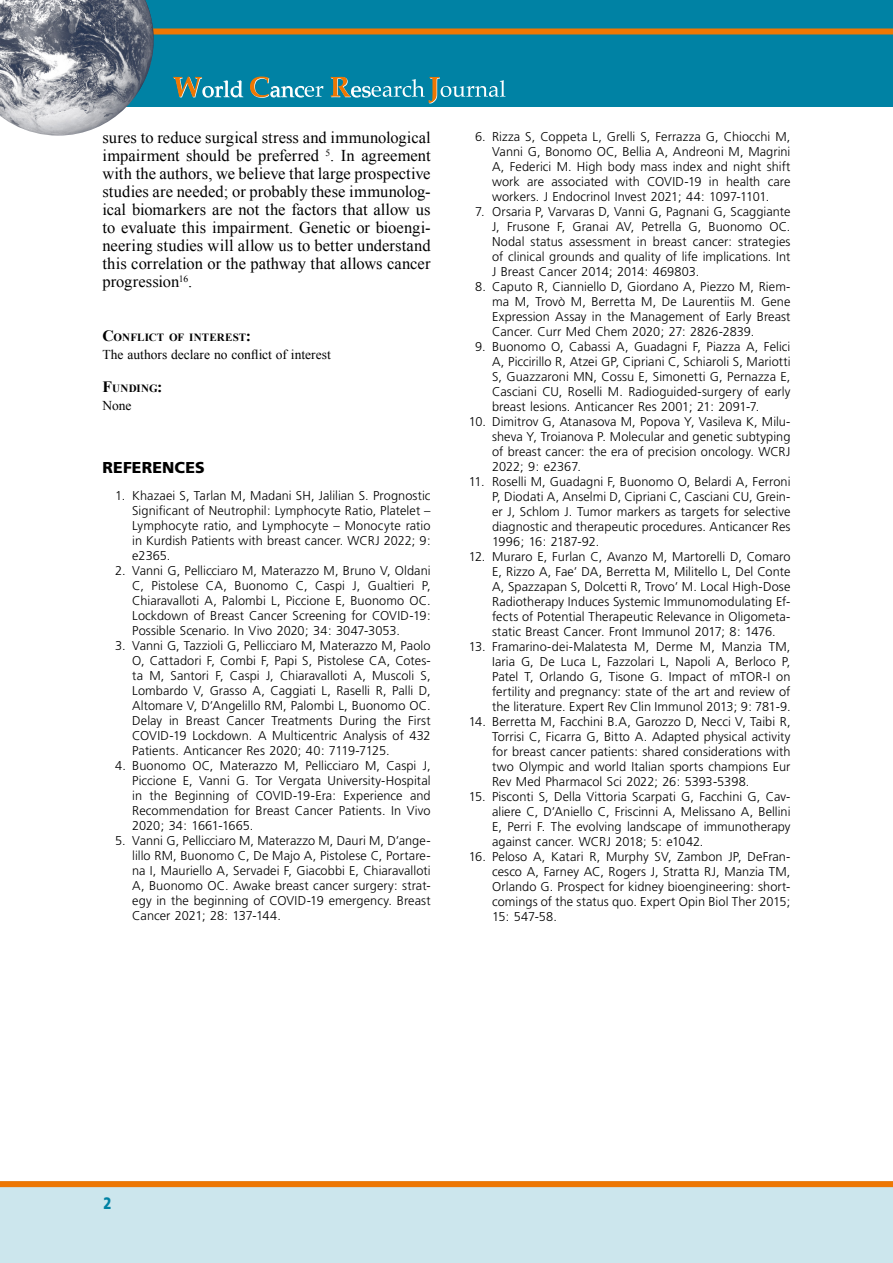
<style>
.page{position:relative;width:893px;height:1263px;background:#fff}
.page>*{position:absolute;margin:0;border:0;box-sizing:border-box;transform-origin:0 0}
.t1{font:16.5px/18px "Times New Roman";color:#000;text-align:justify}
.t2{font:900 16.5px "Frutiger";color:#0082a4;scale:.8 1}
.t3{font:900 15.75px "Frutiger";letter-spacing:.015em;color:#000}
.t4{font:13.5px "Times New Roman";letter-spacing:-.005em;color:#000}
.t5{font:300 12.75px/15px "Frutiger";letter-spacing:.005em;color:#000;text-align:justify}
.t6{font:700 10.95px "Times New Roman";letter-spacing:.015em;color:#000}
.s1{font-size:15.75px}
</style>
<div class="page">
<div style="left:0;top:0;width:893px;height:106px;background:#0082a4"></div>
<div style="left:0;top:1181px;width:893px;height:82px;background:#cce6ed"></div>
<div style="left:0;top:28px;width:893px;height:6px;background:#ed7703"></div>
<div style="left:0;top:1181px;width:893px;height:6px;background:#ed7703"></div>
<img style="left:0;top:0;width:154px;height:136px">
<svg style="left:173px;top:77px;width:70px;height:21px"></svg>
<svg style="left:250px;top:77px;width:73px;height:21px"></svg>
<svg style="left:331px;top:77px;width:174px;height:26px"></svg>
<p class="t1" style="left:102px;top:129px;width:330px">sures to reduce surgical stress and immunological impairment should be preferred <sup>5</sup>. In agreement with the authors, we believe that large prospective studies are needed; or probably these immunolog&shy;ical biomarkers are not the factors that allow us to evaluate this impairment. Genetic or bioengi&shy;neering studies will allow us to better understand this correlation or the pathway that allows cancer progression<sup>16</sup>.</p>
<p class="t6" style="left:102px;top:330px;width:150px"><span class="s1">C</span>ONFLICT OF INTEREST<span class="s1">:</span></p>
<p class="t4" style="left:102px;top:346px;width:230px">The authors declare no conflict of interest</p>
<p class="t6" style="left:102px;top:381px;width:62px"><span class="s1">F</span>UNDING<span class="s1">:</span></p>
<p class="t4" style="left:102px;top:397px;width:30px">None</p>
<p class="t3" style="left:102px;top:458px;width:104px">REFERENCES</p>
<p class="t5" style="left:132px;top:489px;width:300px;text-indent:-17px">1. Khazaei S, Tarlan M, Madani SH, Jalilian S. Prognostic Significant of Neutrophil: Lymphocyte Ratio, Platelet – Lymphocyte ratio, and Lymphocyte – Monocyte ratio in Kurdish Patients with breast cancer. WCRJ 2022; 9: e2365.</p>
<p class="t5" style="left:132px;top:564px;width:300px;text-indent:-17px">2. Vanni G, Pellicciaro M, Materazzo M, Bruno V, Oldani C, Pistolese CA, Buonomo C, Caspi J, Gualtieri P, Chiaravalloti A, Palombi L, Piccione E, Buonomo OC.<br>Lockdown of Breast Cancer Screening for COVID-19:<br>Possible Scenario. In Vivo 2020; 34: 3047-3053.</p>
<p class="t5" style="left:132px;top:639px;width:300px;text-indent:-17px">3. Vanni G, Tazzioli G, Pellicciaro M, Materazzo M, Paolo O, Cattadori F, Combi F, Papi S, Pistolese CA, Cotes&shy;ta M, Santori F, Caspi J, Chiaravalloti A, Muscoli S, Lombardo V, Grasso A, Caggiati L, Raselli R, Palli D, Altomare V, D’Angelillo RM, Palombi L, Buonomo OC.<br>Delay in Breast Cancer Treatments During the First COVID-19 Lockdown. A Multicentric Analysis of 432<br>Patients. Anticancer Res 2020; 40: 7119-7125.</p>
<p class="t5" style="left:132px;top:759px;width:300px;text-indent:-17px">4. Buonomo OC, Materazzo M, Pellicciaro M, Caspi J, Piccione E, Vanni G. Tor Vergata University-Hospital in the Beginning of COVID-19-Era: Experience and Recommendation for Breast Cancer Patients. In Vivo 2020; 34: 1661-1665.</p>
<p class="t5" style="left:132px;top:834px;width:300px;text-indent:-17px">5. Vanni G, Pellicciaro M, Materazzo M, Dauri M, D’ange&shy;lillo RM, Buonomo C, De Majo A, Pistolese C, Portare&shy;na I, Mauriello A, Servadei F, Giacobbi E, Chiaravalloti A, Buonomo OC. Awake breast cancer surgery: strat&shy;egy in the beginning of COVID-19 emergency. Breast Cancer 2021; 28: 137-144.</p>
<p class="t5" style="left:492px;top:129px;width:300px;text-indent:-17px">6. Rizza S, Coppeta L, Grelli S, Ferrazza G, Chiocchi M, Vanni G, Bonomo OC, Bellia A, Andreoni M, Magrini A, Federici M. High body mass index and night shift work are associated with COVID-19 in health care workers. J Endocrinol Invest 2021; 44: 1097-1101.</p>
<p class="t5" style="left:492px;top:204px;width:300px;text-indent:-17px">7. Orsaria P, Varvaras D, Vanni G, Pagnani G, Scaggiante J, Frusone F, Granai AV, Petrella G, Buonomo OC.<br>Nodal status assessment in breast cancer: strategies of clinical grounds and quality of life implications. Int J Breast Cancer 2014; 2014: 469803.</p>
<p class="t5" style="left:492px;top:279px;width:300px;text-indent:-17px">8. Caputo R, Cianniello D, Giordano A, Piezzo M, Riem&shy;ma M, Trovò M, Berretta M, De Laurentiis M. Gene Expression Assay in the Management of Early Breast Cancer. Curr Med Chem 2020; 27: 2826-2839.</p>
<p class="t5" style="left:492px;top:339px;width:300px;text-indent:-17px">9. Buonomo O, Cabassi A, Guadagni F, Piazza A, Felici A, Piccirillo R, Atzei GP, Cipriani C, Schiaroli S, Mariotti S, Guazzaroni MN, Cossu E, Simonetti G, Pernazza E, Casciani CU, Roselli M. Radioguided-surgery of early breast lesions. Anticancer Res 2001; 21: 2091-7.</p>
<p class="t5" style="left:492px;top:414px;width:300px;text-indent:-23px">10. Dimitrov G, Atanasova M, Popova Y, Vasileva K, Milu&shy;sheva Y, Troianova P. Molecular and genetic subtyping of breast cancer: the era of precision oncology. WCRJ 2022; 9: e2367.</p>
<p class="t5" style="left:492px;top:474px;width:300px;text-indent:-23px">11. Roselli M, Guadagni F, Buonomo O, Belardi A, Ferroni P, Diodati A, Anselmi D, Cipriani C, Casciani CU, Grein&shy;er J, Schlom J. Tumor markers as targets for selective diagnostic and therapeutic procedures. Anticancer Res 1996; 16: 2187-92.</p>
<p class="t5" style="left:492px;top:549px;width:300px;text-indent:-23px">12. Muraro E, Furlan C, Avanzo M, Martorelli D, Comaro E, Rizzo A, Fae’ DA, Berretta M, Militello L, Del Conte A, Spazzapan S, Dolcetti R, Trovo’ M. Local High-Dose Radiotherapy Induces Systemic Immunomodulating Ef&shy;fects of Potential Therapeutic Relevance in Oligometa&shy;static Breast Cancer. Front Immunol 2017; 8: 1476.</p>
<p class="t5" style="left:492px;top:639px;width:300px;text-indent:-23px">13. Framarino-dei-Malatesta M, Derme M, Manzia TM, Iaria G, De Luca L, Fazzolari L, Napoli A, Berloco P, Patel T, Orlando G, Tisone G. Impact of mTOR-I on fertility and pregnancy: state of the art and review of the literature. Expert Rev Clin Immunol 2013; 9: 781-9.</p>
<p class="t5" style="left:492px;top:714px;width:300px;text-indent:-23px">14. Berretta M, Facchini B.A, Garozzo D, Necci V, Taibi R, Torrisi C, Ficarra G, Bitto A. Adapted physical activity for breast cancer patients: shared considerations with two Olympic and world Italian sports champions Eur Rev Med Pharmacol Sci 2022; 26: 5393-5398.</p>
<p class="t5" style="left:492px;top:789px;width:300px;text-indent:-23px">15. Pisconti S, Della Vittoria Scarpati G, Facchini G, Cav&shy;aliere C, D’Aniello C, Friscinni A, Melissano A, Bellini E, Perri F. The evolving landscape of immunotherapy against cancer. WCRJ 2018; 5: e1042.</p>
<p class="t5" style="left:492px;top:849px;width:300px;text-indent:-23px">16. Peloso A, Katari R, Murphy SV, Zambon JP, DeFran&shy;cesco A, Farney AC, Rogers J, Stratta RJ, Manzia TM, Orlando G. Prospect for kidney bioengineering: short&shy;comings of the status quo. Expert Opin Biol Ther 2015; 15: 547-58.</p>
<p class="t2" style="left:104px;top:1193px;width:12px">2</p>
</div>
